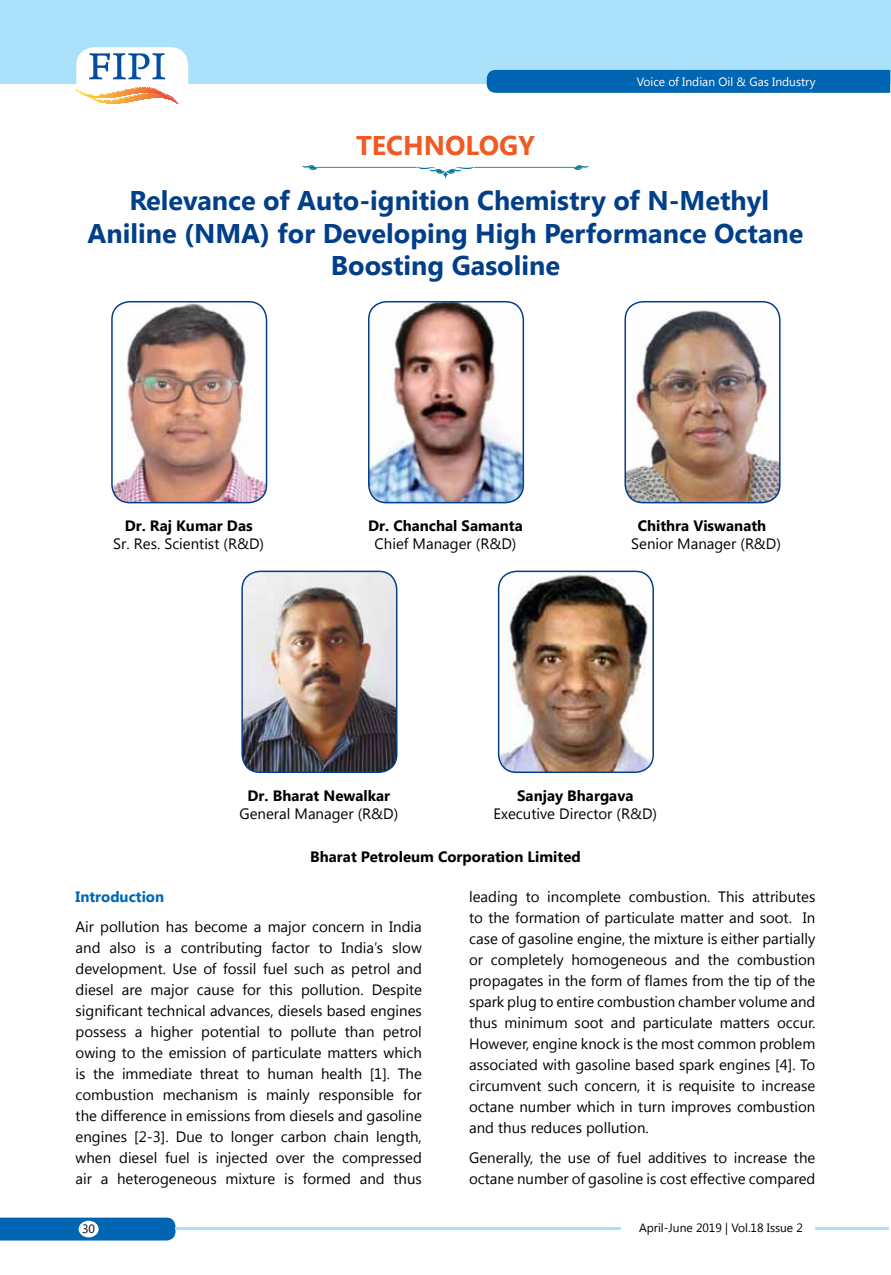
<style>
.page{position:relative;width:891px;height:1275px;background:#fff}
.page>*{position:absolute;margin:0;border:0;box-sizing:border-box;transform-origin:0 0}
.t1{font:700 27px/32.4px "Segoe UI";color:#023f88;text-align:center}
.t2{font:700 27px "Segoe UI";color:#f15a22}
.t3{font:15px/21px "Segoe UI";color:#000;text-align:justify}
.t4{font:700 15px "Segoe UI";color:#000}
.t5{font:700 15px "Segoe UI";color:#0066b3}
.t6{font:12px "Segoe UI";color:#000}
.t7{font:12px "Segoe UI";color:#fff}
</style>
<div class="page">
<div style="left:0;top:1217px;width:176px;height:23px;background:#0066b3"></div>
<hr style="left:176px;top:1227px;width:714px;height:2px;background:#abe1fa">
<div style="left:621px;top:1220px;width:194px;height:16px;background:#fff"></div>
<div style="left:0;top:0;width:891px;height:84px;background:#abe1fa"></div>
<div style="left:487px;top:70px;width:403px;height:23px;background:#0066b3"></div>
<div style="left:76px;top:47px;width:112px;height:65px;background:#fff;border-radius:18px"></div>
<div style="left:79px;top:1220px;width:20px;height:17px;background:#fff;border-radius:50%"></div>
<svg style="left:89px;top:53px;width:76px;height:27px"></svg>
<svg style="left:76px;top:87px;width:103px;height:18px"></svg>
<img style="left:112px;top:302px;width:155px;height:200px">
<div style="left:111px;top:301px;width:156px;height:202px;border:2px solid #023f88;border-radius:18px"></div>
<img style="left:369px;top:302px;width:154px;height:200px">
<div style="left:368px;top:301px;width:156px;height:202px;border:2px solid #023f88;border-radius:18px"></div>
<img style="left:244px;top:571px;width:153px;height:201px">
<div style="left:241px;top:570px;width:156px;height:203px;border:2px solid #023f88;border-radius:18px"></div>
<img style="left:626px;top:302px;width:154px;height:200px">
<div style="left:624px;top:301px;width:157px;height:202px;border:2px solid #023f88;border-radius:18px"></div>
<img style="left:500px;top:573px;width:153px;height:199px">
<div style="left:498px;top:570px;width:156px;height:203px;border:2px solid #023f88;border-radius:18px"></div>
<svg style="left:302px;top:165px;width:287px;height:14px"></svg>
<h1 class="t2" style="left:356px;top:126px;width:35px">Technology</h1>
<p class="t7" style="left:637px;top:73px;width:180px">Voice of Indian Oil &amp; Gas Industry</p>
<h1 class="t1" style="left:87px;top:183px;width:718px">Relevance of Auto-ignition Chemistry of N-Methyl<br>Aniline (NMA) for Developing High Performance Octane<br>Boosting Gasoline</h1>
<p class="t4" style="left:125px;top:515px;width:129px">Dr. Raj Kumar Das</p>
<p class="t3" style="left:113px;top:532px;width:152px">Sr. Res. Scientist (R&amp;D)</p>
<p class="t4" style="left:368px;top:515px;width:156px">Dr. Chanchal Samanta</p>
<p class="t3" style="left:375px;top:532px;width:143px">Chief Manager (R&amp;D)</p>
<p class="t4" style="left:638px;top:515px;width:130px">Chithra Viswanath</p>
<p class="t3" style="left:631px;top:532px;width:151px">Senior Manager (R&amp;D)</p>
<p class="t4" style="left:248px;top:784px;width:144px">Dr. Bharat Newalkar</p>
<p class="t3" style="left:239px;top:802px;width:160px">General Manager (R&amp;D)</p>
<p class="t4" style="left:517px;top:784px;width:118px">Sanjay Bhargava</p>
<p class="t3" style="left:494px;top:802px;width:165px">Executive Director (R&amp;D)</p>
<p class="t4" style="left:310px;top:845px;width:272px">Bharat Petroleum Corporation Limited</p>
<p class="t5" style="left:76px;top:886px;width:90px">Introduction</p>
<p class="t3" style="left:76px;top:915px;width:348px">Air pollution has become a major concern in India and also is a contributing factor to India’s slow development. Use of fossil fuel such as petrol and diesel are major cause for this pollution. Despite significant technical advances, diesels based engines possess a higher potential to pollute than petrol owing to the emission of particulate matters which is the immediate threat to human health [1]. The combustion mechanism is mainly responsible for the difference in emissions from diesels and gasoline engines [2-3]. Due to longer carbon chain length, when diesel fuel is injected over the compressed air a heterogeneous mixture is formed and thus</p>
<p class="t3" style="left:469px;top:885px;width:348px">leading to incomplete combustion. This attributes to the formation of particulate matter and soot. In case of gasoline engine, the mixture is either partially or completely homogeneous and the combustion propagates in the form of flames from the tip of the spark plug to entire combustion chamber volume and thus minimum soot and particulate matters occur.<br>However, engine knock is the most common problem associated with gasoline based spark engines [4]. To circumvent such concern, it is requisite to increase octane number which in turn improves combustion and thus reduces pollution.</p>
<p class="t3" style="left:469px;top:1146px;width:348px">Generally, the use of fuel additives to increase the octane number of gasoline is cost effective compared</p>
<p class="t6" style="left:82px;top:1219px;width:14px">30</p>
<p class="t6" style="left:639px;top:1219px;width:165px">April-June 2019 | Vol.18 Issue 2</p>
</div>
